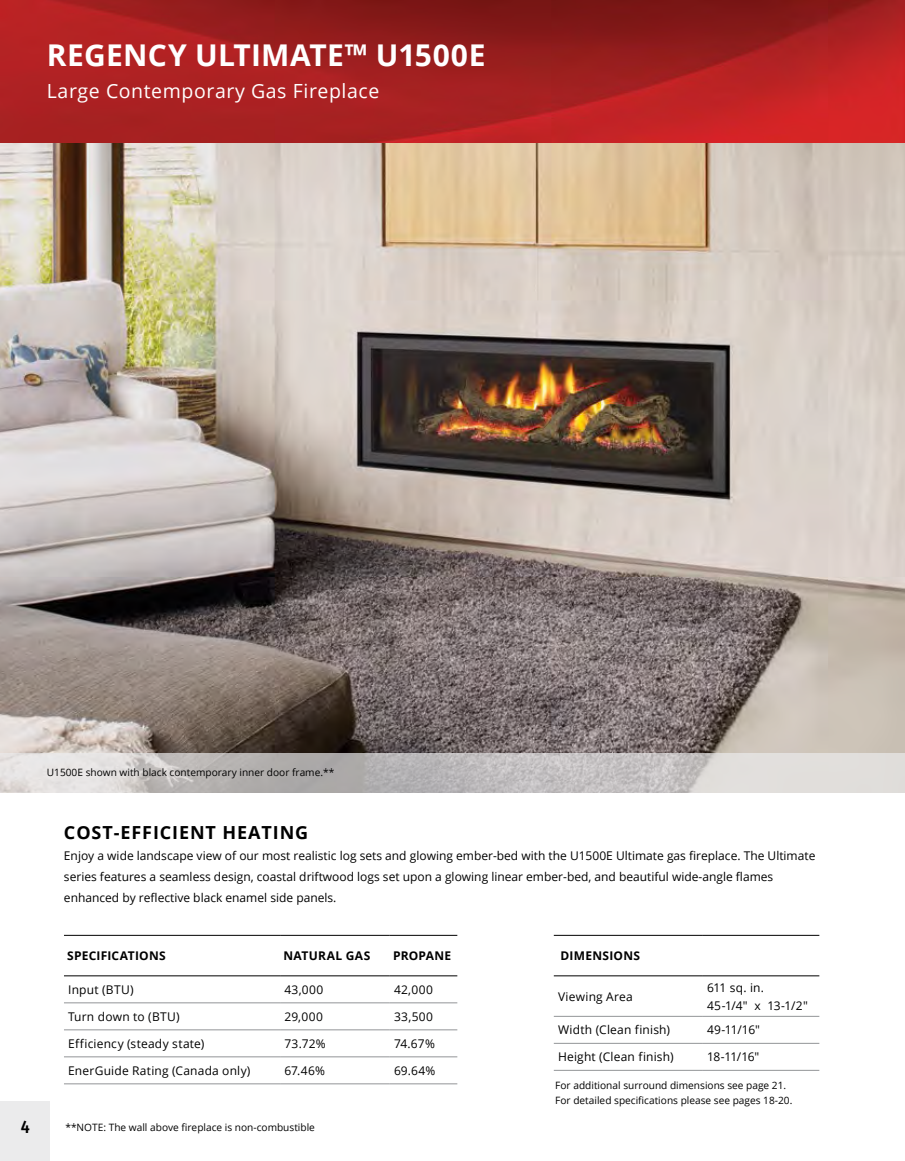
<style>
.page{position:relative;width:905px;height:1161px;background:#fff}
.page>*{position:absolute;margin:0;border:0;box-sizing:border-box;transform-origin:0 0}
.t1{font:700 30px "Open Sans";letter-spacing:.01em;color:#fff}
.t2{font:19.5px "Open Sans";letter-spacing:.03em;color:#fff}
.t3{font:700 18px "Open Sans";letter-spacing:.05em;color:#000}
.t4{font:500 18px "Fira Sans Condensed";color:#000}
.t5{font:12px/21px "Open Sans";color:#000}
.t6{font:700 12px "Open Sans";letter-spacing:.02em;color:#000}
.t7{font:12px "Open Sans";letter-spacing:.02em;color:#000}
.t8{font:10.2px/15px "Open Sans";color:#000}
</style>
<div class="page">
<img style="left:0;top:142px;width:904px;height:611px">
<img style="left:0;top:0;width:904px;height:142px">
<div style="left:0;top:1102px;width:49px;height:59px;background:#ebebec"></div>
<svg style="left:0;top:753px;width:904px;height:39px;background:#c9c6c6"></svg>
<hr style="left:64px;top:935px;width:216px;height:1px;background:#000">
<hr style="left:280px;top:935px;width:110px;height:1px;background:#000">
<hr style="left:390px;top:935px;width:67px;height:1px;background:#000">
<hr style="left:64px;top:975px;width:216px;height:1px;background:#000">
<hr style="left:280px;top:975px;width:110px;height:1px;background:#000">
<hr style="left:390px;top:975px;width:67px;height:1px;background:#000">
<hr style="left:64px;top:1002px;width:216px;height:1px;background:#939598">
<hr style="left:280px;top:1002px;width:110px;height:1px;background:#939598">
<hr style="left:390px;top:1002px;width:67px;height:1px;background:#939598">
<hr style="left:64px;top:1029px;width:216px;height:1px;background:#939598">
<hr style="left:280px;top:1029px;width:110px;height:1px;background:#939598">
<hr style="left:390px;top:1029px;width:67px;height:1px;background:#939598">
<hr style="left:64px;top:1056px;width:216px;height:1px;background:#939598">
<hr style="left:280px;top:1056px;width:110px;height:1px;background:#939598">
<hr style="left:390px;top:1056px;width:67px;height:1px;background:#939598">
<hr style="left:64px;top:1083px;width:216px;height:1px;background:#939598">
<hr style="left:280px;top:1083px;width:110px;height:1px;background:#939598">
<hr style="left:390px;top:1083px;width:67px;height:1px;background:#939598">
<hr style="left:554px;top:1016px;width:149px;height:1px;background:#939598">
<hr style="left:703px;top:1016px;width:116px;height:1px;background:#939598">
<hr style="left:554px;top:1043px;width:149px;height:1px;background:#939598">
<hr style="left:703px;top:1043px;width:116px;height:1px;background:#939598">
<hr style="left:554px;top:1070px;width:149px;height:1px;background:#939598">
<hr style="left:703px;top:1070px;width:116px;height:1px;background:#939598">
<hr style="left:554px;top:935px;width:149px;height:1px;background:#000">
<hr style="left:703px;top:935px;width:116px;height:1px;background:#000">
<hr style="left:554px;top:975px;width:149px;height:1px;background:#000">
<hr style="left:703px;top:975px;width:116px;height:1px;background:#000">
<h1 class="t1" style="left:47px;top:34px;width:440px">REGENCY ULTIMATE™ U1500E</h1>
<h2 class="t2" style="left:47px;top:78px;width:334px">Large Contemporary Gas Fireplace</h2>
<p class="t8" style="left:47px;top:765px;width:289px">U1500E shown with black contemporary inner door frame.**</p>
<h3 class="t4" style="left:21px;top:1113px;width:10px">4</h3>
<h3 class="t3" style="left:64px;top:820px;width:246px">COST-EFFICIENT HEATING</h3>
<p class="t5" style="left:64px;top:845px;width:753px">Enjoy a wide landscape view of our most realistic log sets and glowing ember-bed with the U1500E Ultimate gas fireplace. The Ultimate series features a seamless design, coastal driftwood logs set upon a glowing linear ember-bed, and beautiful wide-angle flames enhanced by reflective black enamel side panels.</p>
<p class="t6" style="left:67px;top:947px;width:100px">SPECIFICATIONS</p>
<p class="t6" style="left:283px;top:947px;width:88px">NATURAL GAS</p>
<p class="t6" style="left:393px;top:947px;width:60px">PROPANE</p>
<p class="t7" style="left:68px;top:981px;width:67px">Input (BTU)</p>
<p class="t5" style="left:284px;top:979px;width:41px">43,000</p>
<p class="t5" style="left:394px;top:979px;width:40px">42,000</p>
<p class="t5" style="left:68px;top:1006px;width:113px">Turn down to (BTU)</p>
<p class="t5" style="left:284px;top:1006px;width:40px">29,000</p>
<p class="t5" style="left:394px;top:1006px;width:41px">33,500</p>
<p class="t5" style="left:68px;top:1033px;width:138px">Efficiency (steady state)</p>
<p class="t5" style="left:284px;top:1033px;width:43px">73.72%</p>
<p class="t5" style="left:394px;top:1033px;width:42px">74.67%</p>
<p class="t5" style="left:68px;top:1060px;width:184px">EnerGuide Rating (Canada only)</p>
<p class="t5" style="left:284px;top:1060px;width:42px">67.46%</p>
<p class="t5" style="left:394px;top:1060px;width:43px">69.64%</p>
<p class="t8" style="left:65px;top:1120px;width:251px">**NOTE: The wall above fireplace is non-combustible</p>
<p class="t6" style="left:560px;top:947px;width:81px">DIMENSIONS</p>
<p class="t5" style="left:558px;top:986px;width:76px">Viewing Area</p>
<p class="t5" style="left:707px;top:978px;width:102px;line-height:18px">611 sq. in.<br>45-1/4" x 13-1/2"</p>
<p class="t5" style="left:558px;top:1019px;width:113px">Width (Clean finish)</p>
<p class="t5" style="left:707px;top:1019px;width:54px">49-11/16"</p>
<p class="t5" style="left:558px;top:1046px;width:117px">Height (Clean finish)</p>
<p class="t5" style="left:707px;top:1046px;width:54px">18-11/16"</p>
<p class="t8" style="left:555px;top:1077px;width:238px">For additional surround dimensions see page 21.<br>For detailed specifications please see pages 18-20.</p>
</div>
